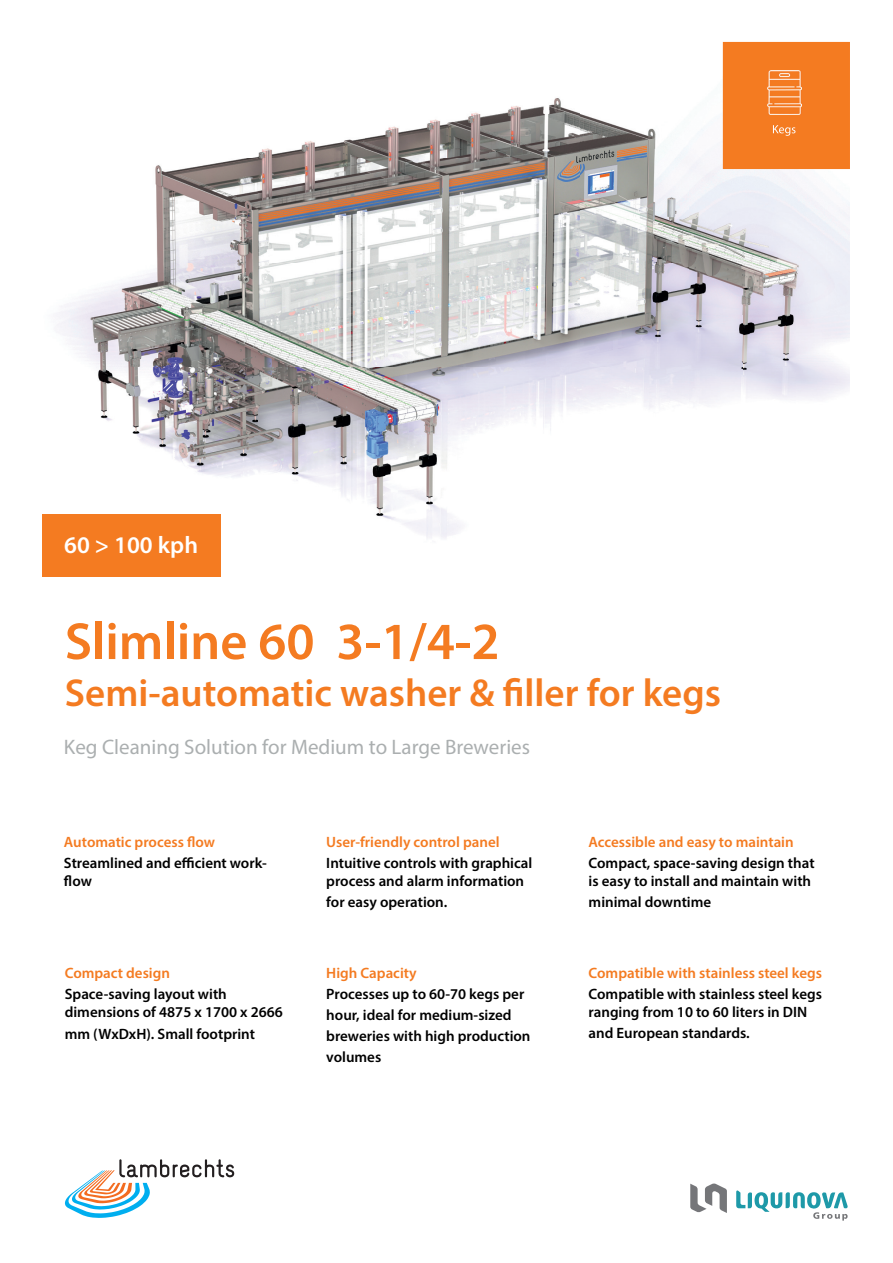
<style>
.page{position:relative;width:893px;height:1263px;background:#fff}
.page>*{position:absolute;margin:0;border:0;box-sizing:border-box;transform-origin:0 0}
.t1{font:600 52.5px "Myriad Pro";color:#f47b21}
.t2{font:600 39px "Myriad Pro";color:#f47b21}
.t3{font:600 24px "Myriad Pro";color:#fff}
.t4{font:21px "Myriad Pro";color:#abafb0}
.t5{font:600 15px/18px "Myriad Pro";color:#000001}
.t6{font:600 15px "Myriad Pro";color:#f47b21}
</style>
<div class="page">
<img style="left:56px;top:54px;width:686px;height:484px">
<img style="left:742px;top:169px;width:108px;height:230px">
<svg style="left:65px;top:1159px;width:169px;height:59px"></svg>
<div style="left:43px;top:514px;width:178px;height:63px;background:#f47b21"></div>
<svg style="left:690px;top:1183px;width:37px;height:30px"></svg>
<svg style="left:736px;top:1190px;width:112px;height:30px"></svg>
<div style="left:723px;top:42px;width:127px;height:127px;background:#f47b21"></div>
<h3 class="t3" style="left:64px;top:529px;width:135px">60 &gt; 100 kph</h3>
<h1 class="t1" style="left:65px;top:608px;width:436px">Slimline 60 3-1/4-2</h1>
<h2 class="t2" style="left:65px;top:668px;width:658px">Semi-automatic washer &amp; filler for kegs</h2>
<h3 class="t4" style="left:64px;top:733px;width:468px">Keg Cleaning Solution for Medium to Large Breweries</h3>
<p class="t6" style="left:64px;top:832px;width:153px">Automatic process flow</p>
<p class="t5" style="left:64px;top:853px;width:205px">Streamlined and efficient work&shy;flow</p>
<p class="t6" style="left:65px;top:963px;width:107px">Compact design</p>
<p class="t5" style="left:65px;top:985px;width:220px">Space-saving layout with dimensions of 4875 x 1700 x 2666</p>
<p class="t5" style="left:65px;top:1024px;width:192px">mm (WxDxH). Small footprint</p>
<p class="t6" style="left:326px;top:832px;width:175px">User-friendly control panel</p>
<p class="t5" style="left:326px;top:853px;width:208px">Intuitive controls with graphical process and alarm information</p>
<p class="t5" style="left:326px;top:892px;width:123px">for easy operation.</p>
<p class="t6" style="left:326px;top:963px;width:92px">High Capacity</p>
<p class="t5" style="left:326px;top:983px;width:206px;line-height:21px">Processes up to 60-70 kegs per hour, ideal for medium-sized breweries with high production volumes</p>
<p class="t6" style="left:589px;top:832px;width:207px">Accessible and easy to maintain</p>
<p class="t5" style="left:589px;top:853px;width:227px">Compact, space-saving design that is easy to install and maintain with</p>
<p class="t5" style="left:589px;top:892px;width:124px">minimal downtime</p>
<p class="t6" style="left:589px;top:963px;width:235px">Compatible with stainless steel kegs</p>
<p class="t5" style="left:589px;top:985px;width:235px">Compatible with stainless steel kegs ranging from 10 to 60 liters in DIN</p>
<p class="t5" style="left:589px;top:1024px;width:163px">and European standards.</p>
</div>
